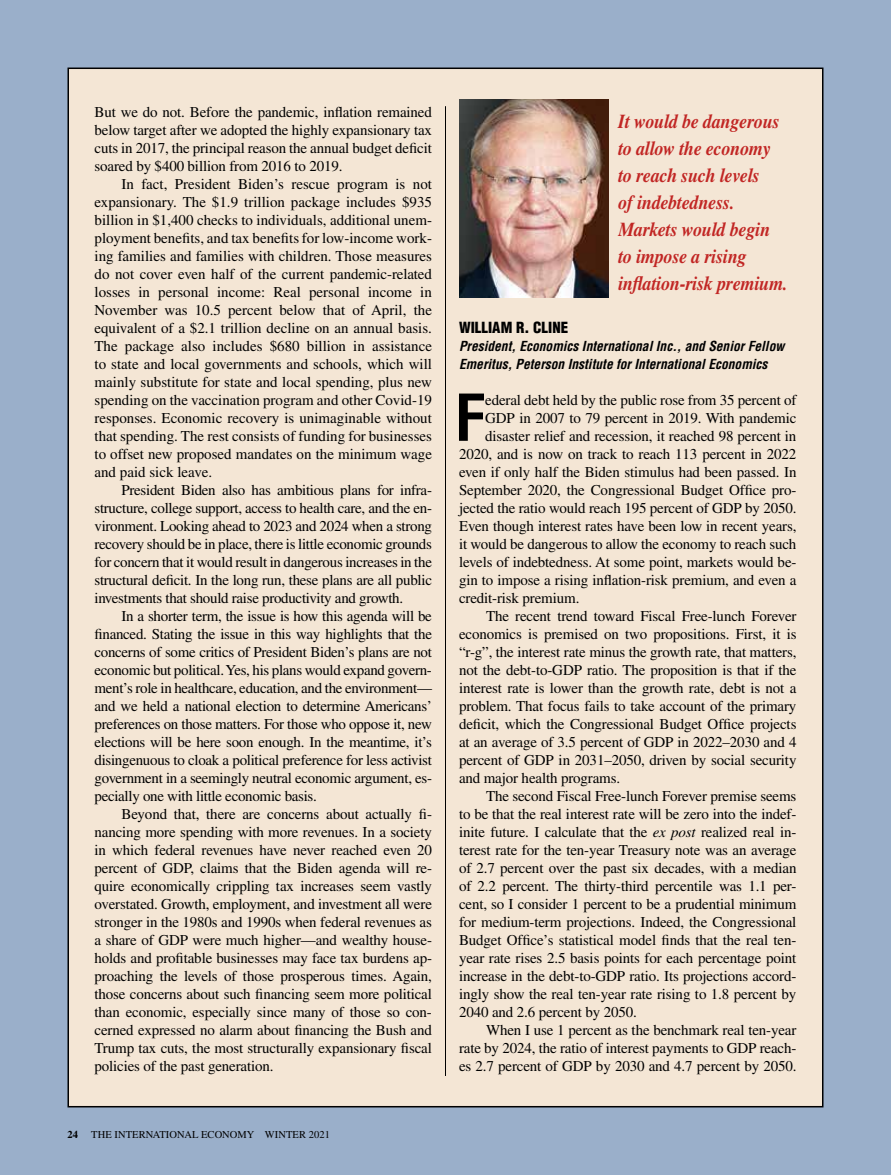
<style>
.page{position:relative;width:891px;height:1175px;background:#fff}
.page>*{position:absolute;margin:0;border:0;box-sizing:border-box;transform-origin:0 0}
.t1{font:700 condensed 63px "Helvetica LT Std";color:#000}
.t2{font:italic 700 19.8px/27px "Times LT Std";letter-spacing:-.01em;color:#c12624;scale:.91 1}
.t3{font:15px/18px "Times LT Std";letter-spacing:-.01em;color:#000;text-align:justify}
.t4{font:900 condensed 15px "Helvetica LT Std";color:#000}
.t5{font:italic 700 condensed 13.5px/18px "Helvetica LT Std";color:#000}
.t6{font:10.5px "Times LT Std";letter-spacing:.005em;color:#000}
.t7{font:700 10.5px "Times LT Std";color:#000}
.s1{font-style:italic}
</style>
<div class="page">
<div style="left:0;top:0;width:891px;height:1174px;background:#9aafca"></div>
<div style="left:68px;top:68px;width:755px;height:1038px;background:#f4e6d5"></div>
<img style="left:459px;top:99px;width:150px;height:198px">
<hr style="left:445px;top:106px;width:1px;height:969px;background:#000">
<p class="t3" style="left:94px;top:103px;width:339px">But we do not. Before the pandemic, inflation remained below target after we adopted the highly expansionary tax cuts in 2017, the principal reason the annual budget deficit soared by $400 billion from 2016 to 2019.</p>
<p class="t3" style="left:94px;top:175px;width:339px;text-indent:27px">In fact, President Biden’s rescue program is not expansionary. The $1.9 trillion package includes $935 billion in $1,400 checks to individuals, additional unem&shy;ployment benefits, and tax benefits for low-income work&shy;ing families and families with children. Those measures do not cover even half of the current pandemic-related losses in personal income: Real personal income in November was 10.5 percent below that of April, the equivalent of a $2.1 trillion decline on an annual basis.<br>The package also includes $680 billion in assistance to state and local governments and schools, which will mainly substitute for state and local spending, plus new spending on the vaccination program and other Covid-19 responses. Economic recovery is unimaginable without that spending. The rest consists of funding for businesses to offset new proposed mandates on the minimum wage and paid sick leave.</p>
<p class="t3" style="left:94px;top:481px;width:339px;text-indent:27px">President Biden also has ambitious plans for infra&shy;structure, college support, access to health care, and the en&shy;vironment. Looking ahead to 2023 and 2024 when a strong recovery should be in place, there is little economic grounds for concern that it would result in dangerous increases in the structural deficit. In the long run, these plans are all public investments that should raise productivity and growth.</p>
<p class="t3" style="left:94px;top:607px;width:339px;text-indent:27px">In a shorter term, the issue is how this agenda will be financed. Stating the issue in this way highlights that the concerns of some critics of President Biden’s plans are not economic but political. Yes, his plans would expand govern&shy;ment’s role in healthcare, education, and the environment— and we held a national election to determine Americans’ preferences on those matters. For those who oppose it, new elections will be here soon enough. In the meantime, it’s disingenuous to cloak a political preference for less activist government in a seemingly neutral economic argument, es&shy;pecially one with little economic basis.</p>
<p class="t3" style="left:94px;top:805px;width:339px;text-indent:27px">Beyond that, there are concerns about actually fi&shy;nancing more spending with more revenues. In a society in which federal revenues have never reached even 20 percent of GDP, claims that the Biden agenda will re&shy;quire economically crippling tax increases seem vastly overstated. Growth, employment, and investment all were stronger in the 1980s and 1990s when federal revenues as a share of GDP were much higher—and wealthy house&shy;holds and profitable businesses may face tax burdens ap&shy;proaching the levels of those prosperous times. Again, those concerns about such financing seem more political than economic, especially since many of those so con&shy;cerned expressed no alarm about financing the Bush and Trump tax cuts, the most structurally expansionary fiscal policies of the past generation.</p>
<p class="t7" style="left:68px;top:1128px;width:12px">24</p>
<p class="t6" style="left:91px;top:1128px;width:240px">THE INTERNATIONAL ECONOMY WINTER 2021</p>
<h2 class="t2" style="left:618px;top:107px;width:188px">It would be dangerous to allow the economy to reach such levels<br>of indebtedness.<br>Markets would begin to impose a rising inflation-risk premium.</h2>
<p class="t4" style="left:459px;top:318px;width:111px">WILLIAM R. CLINE</p>
<p class="t5" style="left:459px;top:337px;width:327px">President, Economics International Inc., and Senior Fellow<br>Emeritus, Peterson Institute for International Economics</p>
<h1 class="t1" style="left:454px;top:378px;width:33px">F</h1>
<p class="t3" style="left:485px;top:391px;width:313px">ederal debt held by the public rose from 35 percent of</p>
<p class="t3" style="left:485px;top:409px;width:313px">GDP in 2007 to 79 percent in 2019. With pandemic</p>
<p class="t3" style="left:485px;top:427px;width:313px">disaster relief and recession, it reached 98 percent in</p>
<p class="t3" style="left:459px;top:445px;width:339px">2020, and is now on track to reach 113 percent in 2022</p>
<p class="t3" style="left:459px;top:463px;width:339px">even if only half the Biden stimulus had been passed. In</p>
<p class="t3" style="left:459px;top:481px;width:339px">September 2020, the Congressional Budget Office pro-</p>
<p class="t3" style="left:459px;top:499px;width:339px">jected the ratio would reach 195 percent of GDP by 2050.</p>
<p class="t3" style="left:459px;top:517px;width:339px">Even though interest rates have been low in recent years,</p>
<p class="t3" style="left:459px;top:535px;width:339px">it would be dangerous to allow the economy to reach such</p>
<p class="t3" style="left:459px;top:553px;width:339px">levels of indebtedness. At some point, markets would be-</p>
<p class="t3" style="left:459px;top:571px;width:339px">gin to impose a rising inflation-risk premium, and even a</p>
<p class="t3" style="left:459px;top:589px;width:122px">credit-risk premium.</p>
<p class="t3" style="left:486px;top:607px;width:312px">The recent trend toward Fiscal Free-lunch Forever</p>
<p class="t3" style="left:459px;top:625px;width:339px">economics is premised on two propositions. First, it is</p>
<p class="t3" style="left:459px;top:643px;width:339px">“r-g”, the interest rate minus the growth rate, that matters,</p>
<p class="t3" style="left:459px;top:661px;width:339px">not the debt-to-GDP ratio. The proposition is that if the</p>
<p class="t3" style="left:459px;top:679px;width:339px">interest rate is lower than the growth rate, debt is not a</p>
<p class="t3" style="left:459px;top:697px;width:339px">problem. That focus fails to take account of the primary</p>
<p class="t3" style="left:459px;top:715px;width:339px">deficit, which the Congressional Budget Office projects</p>
<p class="t3" style="left:459px;top:733px;width:339px">at an average of 3.5 percent of GDP in 2022–2030 and 4</p>
<p class="t3" style="left:459px;top:751px;width:339px">percent of GDP in 2031–2050, driven by social security</p>
<p class="t3" style="left:459px;top:769px;width:163px">and major health programs.</p>
<p class="t3" style="left:486px;top:787px;width:312px">The second Fiscal Free-lunch Forever premise seems</p>
<p class="t3" style="left:459px;top:805px;width:339px">to be that the real interest rate will be zero into the indef-</p>
<p class="t3" style="left:459px;top:823px;width:339px">inite future. I calculate that the <span class="s1">ex post</span> realized real in-</p>
<p class="t3" style="left:459px;top:841px;width:339px">terest rate for the ten-year Treasury note was an average</p>
<p class="t3" style="left:459px;top:859px;width:339px">of 2.7 percent over the past six decades, with a median</p>
<p class="t3" style="left:459px;top:877px;width:339px">of 2.2 percent. The thirty-third percentile was 1.1 per-</p>
<p class="t3" style="left:459px;top:895px;width:339px">cent, so I consider 1 percent to be a prudential minimum</p>
<p class="t3" style="left:459px;top:913px;width:339px">for medium-term projections. Indeed, the Congressional</p>
<p class="t3" style="left:459px;top:931px;width:339px">Budget Office’s statistical model finds that the real ten-</p>
<p class="t3" style="left:459px;top:949px;width:339px">year rate rises 2.5 basis points for each percentage point</p>
<p class="t3" style="left:459px;top:967px;width:339px">increase in the debt-to-GDP ratio. Its projections accord-</p>
<p class="t3" style="left:459px;top:985px;width:339px">ingly show the real ten-year rate rising to 1.8 percent by</p>
<p class="t3" style="left:459px;top:1003px;width:179px">2040 and 2.6 percent by 2050.</p>
<p class="t3" style="left:486px;top:1021px;width:312px">When I use 1 percent as the benchmark real ten-year</p>
<p class="t3" style="left:459px;top:1039px;width:339px">rate by 2024, the ratio of interest payments to GDP reach-</p>
<p class="t3" style="left:459px;top:1057px;width:339px">es 2.7 percent of GDP by 2030 and 4.7 percent by 2050.</p>
</div>
